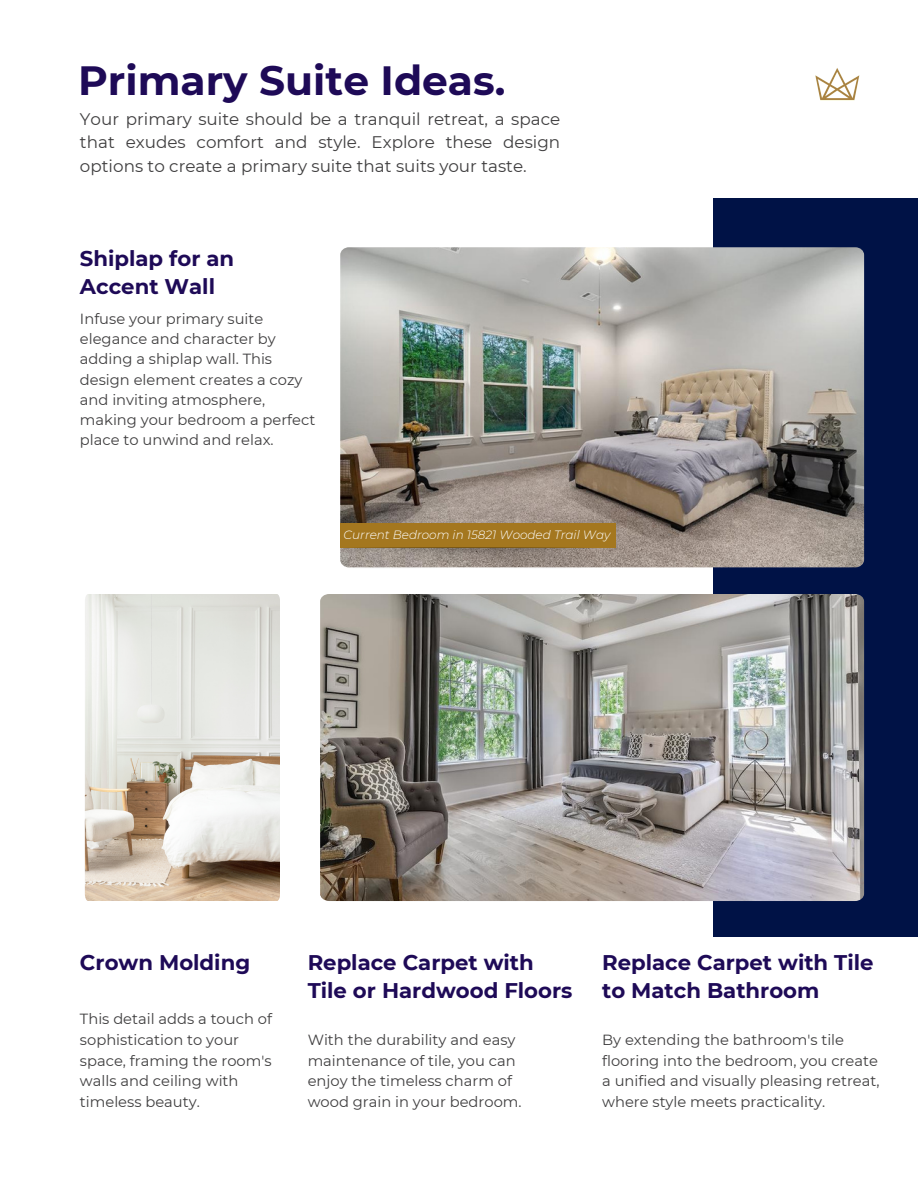
<style>
.page{position:relative;width:918px;height:1188px;background:#fff}
.page>*{position:absolute;margin:0;border:0;box-sizing:border-box;transform-origin:0 0}
.t1{font:700 40.8px "Montserrat";color:#1e0a57}
.t2{font:700 21.15px/28.3px "Montserrat";color:#1e0a57}
.t3{font:16.8px/23.7px "Montserrat";color:#3f3e3f;text-align:justify}
.t4{font:14.7px/20.9px "Montserrat";color:#3f3e3f}
.t5{font:italic 300 12px "Montserrat";color:#fff}
</style>
<div class="page">
<div style="left:713px;top:199px;width:205px;height:738px;background:#001246"></div>
<img style="left:320px;top:594px;width:544px;height:307px">
<img style="left:340px;top:247px;width:524px;height:320px;border-radius:8px">
<img style="left:85px;top:594px;width:195px;height:307px">
<img style="left:815px;top:68px;width:45px;height:33px">
<div style="left:340px;top:524px;width:276px;height:24px;background:#a4771f"></div>
<img style="left:340px;top:548px;width:252px;height:20px">
<h1 class="t1" style="left:78px;top:56px;width:429px">Primary Suite Ideas.</h1>
<p class="t3" style="left:80px;top:107px;width:482px">Your primary suite should be a tranquil retreat, a space that exudes comfort and style. Explore these design options to create a primary suite that suits your taste.</p>
<h2 class="t2" style="left:80px;top:244px;width:156px">Shiplap for an<br>Accent Wall</h2>
<p class="t4" style="left:80px;top:309px;width:237px;line-height:20.2px">Infuse your primary suite elegance and character by adding a shiplap wall. This design element creates a cozy and inviting atmosphere, making your bedroom a perfect place to unwind and relax.</p>
<p class="t5" style="left:344px;top:528px;width:268px">Current Bedroom in 15821 Wooded Trail Way</p>
<h2 class="t2" style="left:80px;top:948px;width:172px">Crown Molding</h2>
<h2 class="t2" style="left:308px;top:948px;width:266px">Replace Carpet with<br>Tile or Hardwood Floors</h2>
<p class="t4" style="left:308px;top:1029px;width:215px">With the durability and easy maintenance of tile, you can enjoy the timeless charm of wood grain in your bedroom.</p>
<p class="t4" style="left:602px;top:1029px;width:279px">By extending the bathroom's tile flooring into the bedroom, you create a unified and visually pleasing retreat, where style meets practicality.</p>
<h2 class="t2" style="left:602px;top:948px;width:273px">Replace Carpet with Tile to Match Bathroom</h2>
<p class="t4" style="left:80px;top:1008px;width:194px">This detail adds a touch of sophistication to your space, framing the room's walls and ceiling with timeless beauty.</p>
</div>
